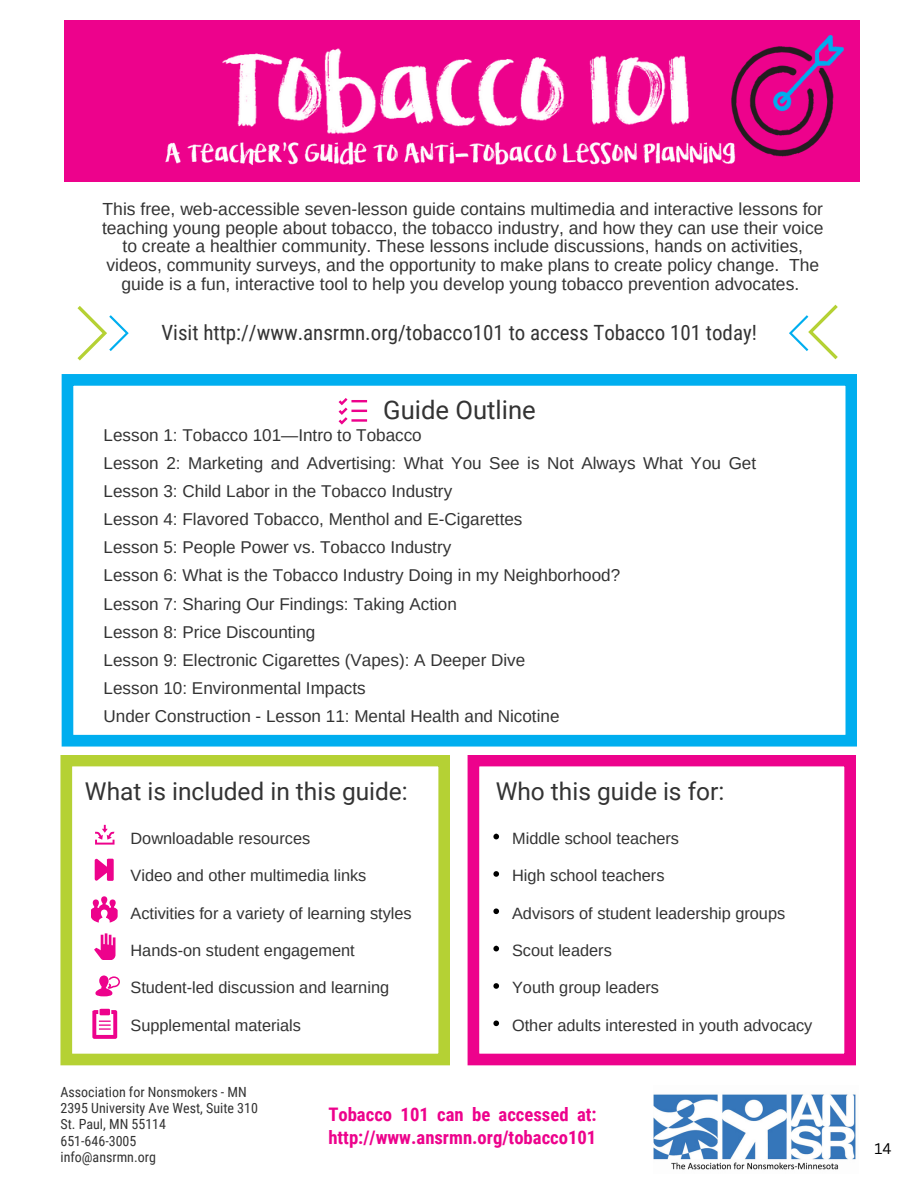
<style>
.page{position:relative;width:918px;height:1188px;background:#fff}
.page>*{position:absolute;margin:0;border:0;box-sizing:border-box;transform-origin:0 0}
.t1{font:25.65px "Roboto";color:#333}
.t2{font:24.45px "Roboto";color:#333}
.t3{font:21px "Roboto Condensed";color:#333}
.t4{font:700 18.6px/22.2px "Roboto Condensed";color:#ed028c}
.t5{font:17.55px/18.6px "Arimo";color:#333;text-align:center}
.t6{font:17.1px/28.2px "Arimo";color:#333}
.t7{font:16.35px "Arimo";color:#333}
.t8{font:15px "Canva Sans";color:#000}
.t9{font:13.95px/16.4px "Roboto Condensed";color:#333}
</style>
<div class="page">
<div style="left:64px;top:20px;width:795px;height:162px;background:#ed028c"></div>
<div style="left:62px;top:374px;width:795px;height:373px;border:12px solid #00aeef"></div>
<div style="left:468px;top:755px;width:388px;height:310px;border:12px solid #ed028c"></div>
<div style="left:60px;top:755px;width:390px;height:310px;border:12px solid #b5d134"></div>
<svg style="left:339px;top:398px;width:28px;height:27px"></svg>
<svg style="left:95px;top:825px;width:20px;height:20px"></svg>
<svg style="left:92px;top:1009px;width:25px;height:30px"></svg>
<svg style="left:789px;top:305px;width:49px;height:54px"></svg>
<svg style="left:78px;top:306px;width:51px;height:54px"></svg>
<svg style="left:91px;top:896px;width:27px;height:27px"></svg>
<svg style="left:94px;top:933px;width:21px;height:27px"></svg>
<svg style="left:95px;top:975px;width:25px;height:21px"></svg>
<svg style="left:95px;top:859px;width:19px;height:22px"></svg>
<img style="left:653px;top:1094px;width:203px;height:76px">
<svg style="left:493px;top:834px;width:6px;height:5px"></svg>
<svg style="left:493px;top:871px;width:6px;height:6px"></svg>
<svg style="left:493px;top:908px;width:6px;height:6px"></svg>
<svg style="left:493px;top:946px;width:6px;height:5px"></svg>
<svg style="left:493px;top:983px;width:6px;height:6px"></svg>
<svg style="left:493px;top:1020px;width:6px;height:6px"></svg>
<img style="left:222px;top:48px;width:467px;height:86px">
<img style="left:165px;top:141px;width:568px;height:25px">
<img style="left:728px;top:36px;width:116px;height:127px">
<p class="t5" style="left:102px;top:200px;width:723px">This free, web-accessible seven-lesson guide contains multimedia and interactive lessons for teaching young people about tobacco, the tobacco industry, and how they can use their voice to create a healthier community. These lessons include discussions, hands on activities, videos, community surveys, and the opportunity to make plans to create policy change. The guide is a fun, interactive tool to help you develop young tobacco prevention advocates.</p>
<p class="t3" style="left:162px;top:320px;width:597px">Visit http://www.ansrmn.org/tobacco101 to access Tobacco 101 today!</p>
<p class="t1" style="left:383px;top:396px;width:154px">Guide Outline</p>
<p class="t6" style="left:104px;top:421px;width:320px">Lesson 1: Tobacco 101—Intro to Tobacco</p>
<p class="t6" style="left:104px;top:449px;width:654px">Lesson 2: Marketing and Advertising: What You See is Not Always What You Get<br>Lesson 3: Child Labor in the Tobacco Industry</p>
<p class="t6" style="left:104px;top:505px;width:420px">Lesson 4: Flavored Tobacco, Menthol and E-Cigarettes</p>
<p class="t6" style="left:104px;top:533px;width:349px">Lesson 5: People Power vs. Tobacco Industry</p>
<p class="t6" style="left:104px;top:561px;width:518px">Lesson 6: What is the Tobacco Industry Doing in my Neighborhood?</p>
<p class="t6" style="left:104px;top:590px;width:355px">Lesson 7: Sharing Our Findings: Taking Action</p>
<p class="t6" style="left:104px;top:618px;width:213px">Lesson 8: Price Discounting</p>
<p class="t6" style="left:104px;top:646px;width:423px">Lesson 9: Electronic Cigarettes (Vapes): A Deeper Dive</p>
<p class="t6" style="left:104px;top:674px;width:264px">Lesson 10: Environmental Impacts</p>
<p class="t6" style="left:104px;top:702px;width:457px">Under Construction - Lesson 11: Mental Health and Nicotine</p>
<p class="t2" style="left:85px;top:777px;width:324px">What is included in this guide:</p>
<p class="t2" style="left:496px;top:777px;width:230px">Who this guide is for:</p>
<p class="t7" style="left:130px;top:829px;width:181px">Downloadable resources</p>
<p class="t7" style="left:130px;top:866px;width:237px">Video and other multimedia links</p>
<p class="t7" style="left:130px;top:904px;width:283px">Activities for a variety of learning styles</p>
<p class="t7" style="left:130px;top:941px;width:226px">Hands-on student engagement</p>
<p class="t7" style="left:130px;top:978px;width:260px">Student-led discussion and learning</p>
<p class="t7" style="left:130px;top:1016px;width:172px">Supplemental materials</p>
<p class="t7" style="left:512px;top:829px;width:169px">Middle school teachers</p>
<p class="t7" style="left:512px;top:866px;width:154px">High school teachers</p>
<p class="t7" style="left:512px;top:904px;width:275px">Advisors of student leadership groups</p>
<p class="t7" style="left:512px;top:941px;width:101px">Scout leaders</p>
<p class="t7" style="left:512px;top:978px;width:149px">Youth group leaders</p>
<p class="t7" style="left:512px;top:1016px;width:302px">Other adults interested in youth advocacy</p>
<p class="t9" style="left:60px;top:1084px;width:199px">Association for Nonsmokers - MN<br>2395 University Ave West, Suite 310<br>St. Paul, MN 55114</p>
<p class="t9" style="left:60px;top:1133px;width:77px">651-646-3005</p>
<p class="t9" style="left:60px;top:1149px;width:97px">info@ansrmn.org</p>
<p class="t4" style="left:328px;top:1104px;width:270px">Tobacco 101 can be accessed at: http://www.ansrmn.org/tobacco101</p>
<p class="t8" style="left:874px;top:1138px;width:19px">14</p>
</div>
